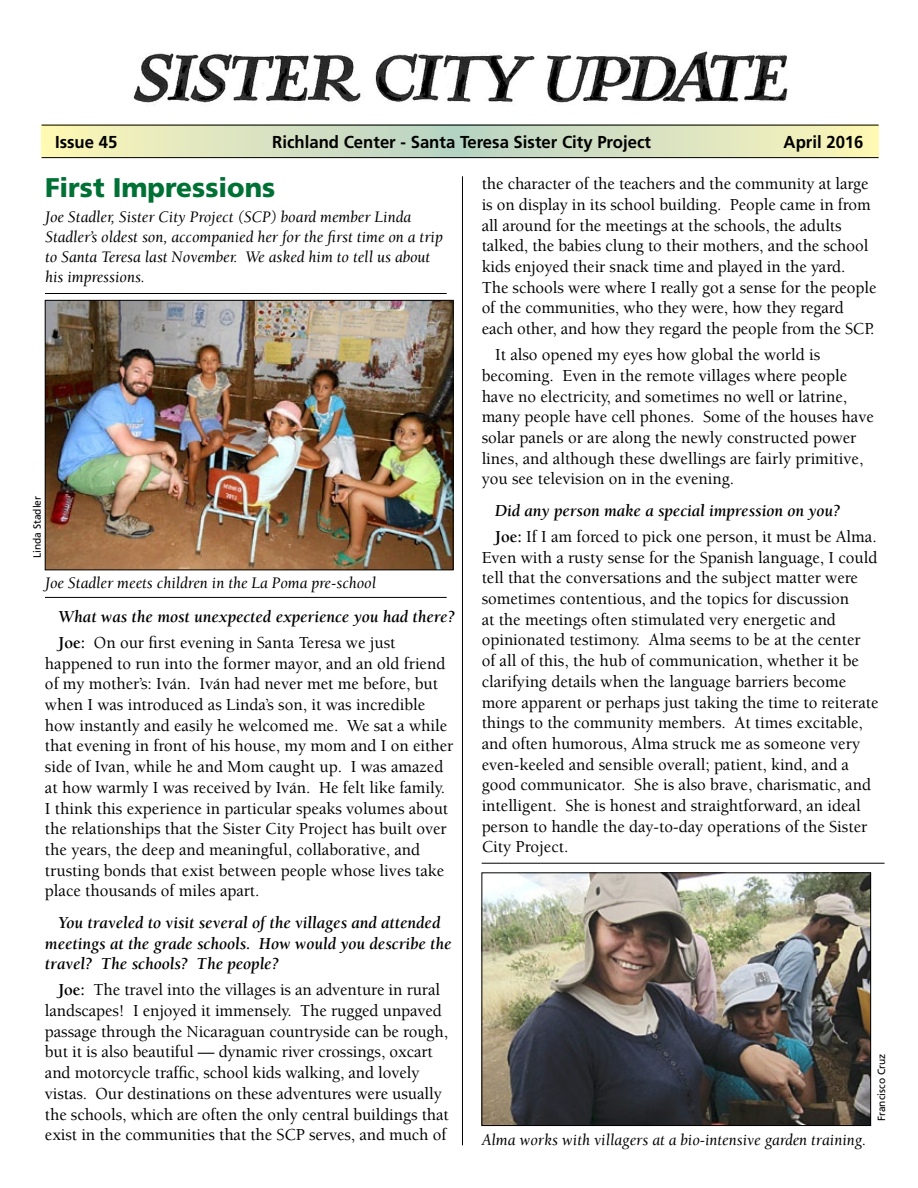
<style>
.page{position:relative;width:918px;height:1188px;background:#fff}
.page>*{position:absolute;margin:0;border:0;box-sizing:border-box;transform-origin:0 0}
.t1{font:900 27px "Frutiger";color:#007135}
.t2{font:500 17.25px/20.7px "Berkeley";color:#000}
.t3{font:italic 700 17.25px/26.1px "Berkeley";color:#000}
.t4{font:700 17.25px "Frutiger";color:#000}
.t5{font:italic 16.5px/19.8px "Berkeley";color:#000}
.t6{font:10.5px "Frutiger";color:#000}
.s1{font-style:normal}
.s2{font-weight:500;font-style:normal}
.s3{font-weight:700}
</style>
<div class="page">
<svg style="left:42px;top:126px;width:837px;height:31px;background:#dae4be"></svg>
<hr style="left:42px;top:125px;width:837px;height:1px;background:#000">
<hr style="left:42px;top:157px;width:837px;height:1px;background:#000">
<img style="left:133px;top:51px;width:655px;height:52px">
<hr style="left:462px;top:176px;width:1px;height:969px;background:#000">
<hr style="left:45px;top:293px;width:402px;height:1px;background:#000">
<hr style="left:45px;top:597px;width:402px;height:1px;background:#000">
<hr style="left:482px;top:863px;width:403px;height:1px;background:#000">
<img style="left:47px;top:302px;width:404px;height:266px">
<div style="left:45px;top:300px;width:408px;height:270px;border:1px solid #000"></div>
<img style="left:484px;top:875px;width:385px;height:249px">
<div style="left:482px;top:873px;width:389px;height:253px;border:1px solid #000"></div>
<p class="t4" style="left:55px;top:132px;width:64px">Issue 45</p>
<p class="t4" style="left:272px;top:132px;width:380px">Richland Center - Santa Teresa Sister City Project</p>
<p class="t4" style="left:784px;top:132px;width:81px">April 2016</p>
<h1 class="t1" style="left:45px;top:172px;width:232px">First Impressions</h1>
<p class="t5" style="left:45px;top:208px;width:399px">Joe Stadler, Sister City Project (SCP) board member Linda Stadler’s oldest son, accompanied her for the first time on a trip to Santa Teresa last November. We asked him to tell us about his impressions.</p>
<p class="t6" style="left:31px;top:558px;width:64px;rotate:-90deg">Linda Stadler</p>
<p class="t5" style="left:45px;top:574px;width:333px">Joe Stadler meets children in the La Poma pre-school</p>
<p class="t3" style="left:58px;top:604px;width:398px">What was the most unexpected experience you had there?<br><span class="s1">Joe:</span> <span class="s2">On our first evening in Santa Teresa we just</span></p>
<p class="t2" style="left:45px;top:653px;width:410px">happened to run into the former mayor, and an old friend of my mother’s: Iván. Iván had never met me before, but when I was introduced as Linda’s son, it was incredible how instantly and easily he welcomed me. We sat a while that evening in front of his house, my mom and I on either side of Ivan, while he and Mom caught up. I was amazed at how warmly I was received by Iván. He felt like family.<br>I think this experience in particular speaks volumes about the relationships that the Sister City Project has built over the years, the deep and meaningful, collaborative, and trusting bonds that exist between people whose lives take place thousands of miles apart.</p>
<p class="t3" style="left:45px;top:912px;width:408px;line-height:20.7px;text-indent:14px">You traveled to visit several of the villages and attended meetings at the grade schools. How would you describe the travel? The schools? The people?</p>
<p class="t2" style="left:45px;top:980px;width:405px;text-indent:14px"><span class="s3">Joe:</span> The travel into the villages is an adventure in rural landscapes! I enjoyed it immensely. The rugged unpaved passage through the Nicaraguan countryside can be rough, but it is also beautiful — dynamic river crossings, oxcart and motorcycle traffic, school kids walking, and lovely vistas. Our destinations on these adventures were usually the schools, which are often the only central buildings that exist in the communities that the SCP serves, and much of</p>
<p class="t2" style="left:482px;top:174px;width:396px">the character of the teachers and the community at large is on display in its school building. People came in from all around for the meetings at the schools, the adults talked, the babies clung to their mothers, and the school kids enjoyed their snack time and played in the yard.<br>The schools were where I really got a sense for the people of the communities, who they were, how they regard each other, and how they regard the people from the SCP.</p>
<p class="t2" style="left:482px;top:345px;width:394px;text-indent:14px">It also opened my eyes how global the world is becoming. Even in the remote villages where people have no electricity, and sometimes no well or latrine, many people have cell phones. Some of the houses have solar panels or are along the newly constructed power lines, and although these dwellings are fairly primitive, you see television on in the evening.</p>
<p class="t3" style="left:495px;top:498px;width:383px">Did any person make a special impression on you?<br><span class="s1">Joe:</span> <span class="s2">If I am forced to pick one person, it must be Alma.</span></p>
<p class="t2" style="left:482px;top:547px;width:398px">Even with a rusty sense for the Spanish language, I could tell that the conversations and the subject matter were sometimes contentious, and the topics for discussion<br>at the meetings often stimulated very energetic and opinionated testimony. Alma seems to be at the center of all of this, the hub of communication, whether it be clarifying details when the language barriers become more apparent or perhaps just taking the time to reiterate things to the community members. At times excitable, and often humorous, Alma struck me as someone very even-keeled and sensible overall; patient, kind, and a good communicator. She is also brave, charismatic, and intelligent. She is honest and straightforward, an ideal person to handle the day-to-day operations of the Sister City Project.</p>
<p class="t5" style="left:482px;top:1130px;width:386px">Alma works with villagers at a bio-intensive garden training.</p>
<p class="t6" style="left:875px;top:1121px;width:69px;rotate:-90deg">Francisco Cruz</p>
</div>
